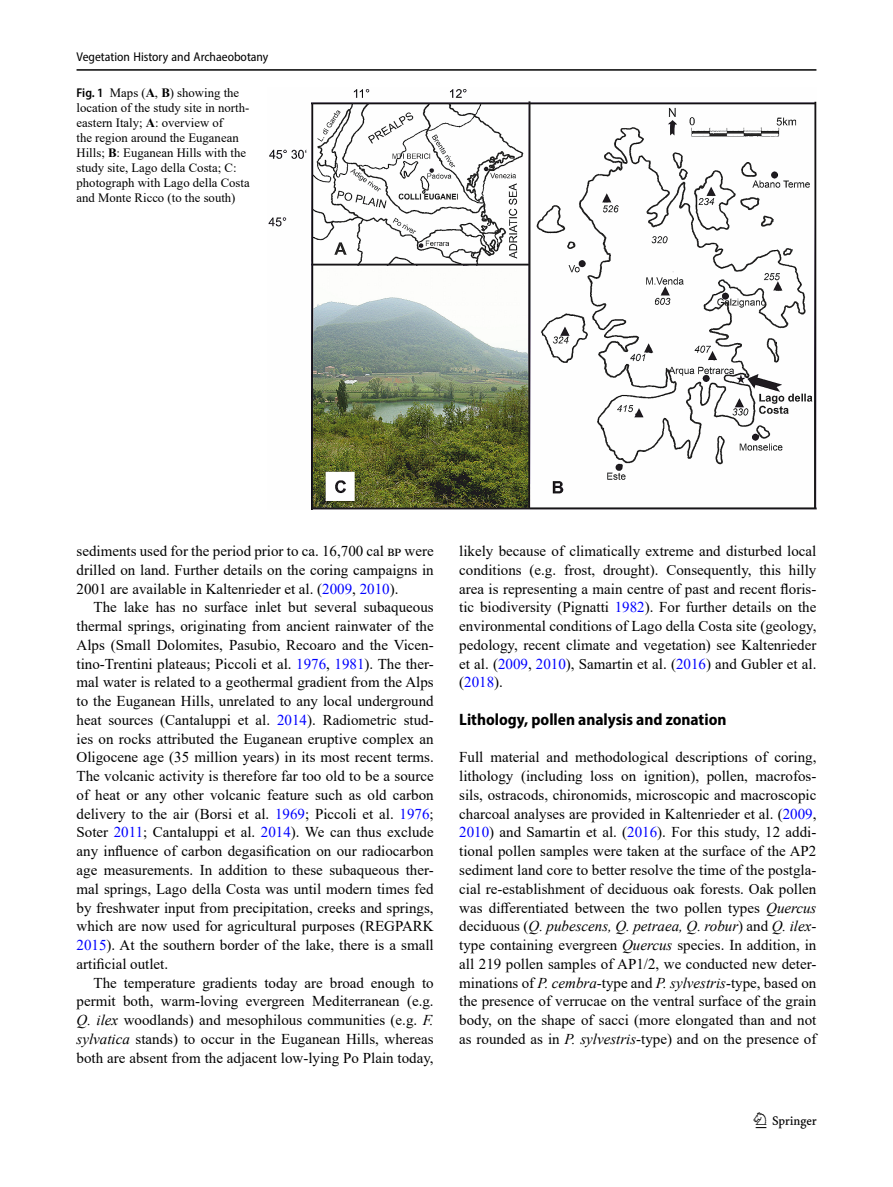
<style>
.page{position:relative;width:893px;height:1187px;background:#fff}
.page>*{position:absolute;margin:0;border:0;box-sizing:border-box;transform-origin:0 0}
.t1{font:22.5px "Springnew";color:#000}
.Head_2{font:700 semi-condensed 16.5px "Myriad Pro";color:#000}
.Body_Text_Indent{font:15px/18.8px "Times New Roman";color:#000;text-align:justify}
.Body_Text{font:15px/18.8px "Times New Roman";color:#000;text-align:justify}
.Figure_Caption_Side{font:12.75px/15px "Times New Roman";color:#000}
.t2{font:semi-condensed 12.75px "Myriad Pro";color:#000}
.s1{font-family:"Myriad Pro";font-weight:600;font-stretch:semi-condensed}
.s2{font-weight:700}
.s3{color:#00f}
.s4{font-style:italic}
</style>
<div class="page">
<hr style="left:77px;top:69px;width:739px;height:2px;background:#000">
<img style="left:268px;top:89px;width:548px;height:420px">
<p class="t2" style="left:77px;top:49px;width:193px">Vegetation History and Archaeobotany</p>
<p class="Figure_Caption_Side" style="left:77px;top:84px;width:175px"><span class="s1">Fig. 1</span> Maps (<span class="s2">A</span>, <span class="s2">B</span>) showing the location of the study site in north&shy;eastern Italy; <span class="s2">A</span>: overview of<br>the region around the Euganean<br>Hills; <span class="s2">B</span>: Euganean Hills with the study site, Lago della Costa; C: photograph with Lago della Costa and Monte Ricco (to the south)</p>
<p class="Body_Text" style="left:77px;top:541px;width:359px">sediments used for the period prior to ca. 16,700 cal bp were drilled on land. Further details on the coring campaigns in 2001 are available in Kaltenrieder et al. (<span class="s3">2009</span>, <span class="s3">2010</span>).</p>
<p class="Body_Text_Indent" style="left:77px;top:597px;width:359px;text-indent:17px">The lake has no surface inlet but several subaqueous thermal springs, originating from ancient rainwater of the Alps (Small Dolomites, Pasubio, Recoaro and the Vicen&shy;tino-Trentini plateaus; Piccoli et al. <span class="s3">1976</span>, <span class="s3">1981</span>). The ther&shy;mal water is related to a geothermal gradient from the Alps to the Euganean Hills, unrelated to any local underground heat sources (Cantaluppi et al. <span class="s3">2014</span>). Radiometric stud&shy;ies on rocks attributed the Euganean eruptive complex an Oligocene age (35 million years) in its most recent terms.<br>The volcanic activity is therefore far too old to be a source of heat or any other volcanic feature such as old carbon delivery to the air (Borsi et al. <span class="s3">1969</span>; Piccoli et al. <span class="s3">1976</span>; Soter <span class="s3">2011</span>; Cantaluppi et al. <span class="s3">2014</span>). We can thus exclude any influence of carbon degasification on our radiocarbon age measurements. In addition to these subaqueous ther&shy;mal springs, Lago della Costa was until modern times fed by freshwater input from precipitation, creeks and springs, which are now used for agricultural purposes (REGPARK <span class="s3">2015</span>). At the southern border of the lake, there is a small artificial outlet.</p>
<p class="Body_Text_Indent" style="left:77px;top:972px;width:359px;text-indent:17px">The temperature gradients today are broad enough to permit both, warm-loving evergreen Mediterranean (e.g.<br><span class="s4">Q. ilex</span> woodlands) and mesophilous communities (e.g. <span class="s4">F. sylvatica</span> stands) to occur in the Euganean Hills, whereas both are absent from the adjacent low-lying Po Plain today,</p>
<p class="Body_Text_Indent" style="left:459px;top:541px;width:359px">likely because of climatically extreme and disturbed local conditions (e.g. frost, drought). Consequently, this hilly area is representing a main centre of past and recent floris&shy;tic biodiversity (Pignatti <span class="s3">1982</span>). For further details on the environmental conditions of Lago della Costa site (geology, pedology, recent climate and vegetation) see Kaltenrieder et al. (<span class="s3">2009</span>, <span class="s3">2010</span>), Samartin et al. (<span class="s3">2016</span>) and Gubler et al. (<span class="s3">2018</span>).</p>
<p class="Head_2" style="left:459px;top:708px;width:269px">Lithology, pollen analysis and zonation</p>
<p class="Body_Text" style="left:459px;top:747px;width:359px">Full material and methodological descriptions of coring, lithology (including loss on ignition), pollen, macrofos&shy;sils, ostracods, chironomids, microscopic and macroscopic charcoal analyses are provided in Kaltenrieder et al. (<span class="s3">2009</span>, <span class="s3">2010</span>) and Samartin et al. (<span class="s3">2016</span>). For this study, 12 addi&shy;tional pollen samples were taken at the surface of the AP2 sediment land core to better resolve the time of the postgla&shy;cial re-establishment of deciduous oak forests. Oak pollen was differentiated between the two pollen types <span class="s4">Quercus </span>deciduous (<span class="s4">Q. pubescens, Q. petraea, Q. robur</span>) and <span class="s4">Q. ilex&shy;</span>type containing evergreen <span class="s4">Quercus</span> species. In addition, in all 219 pollen samples of AP1/2, we conducted new deter&shy;minations of <span class="s4">P. cembra</span>-type and <span class="s4">P. sylvestris-</span>type, based on the presence of verrucae on the ventral surface of the grain body, on the shape of sacci (more elongated than and not as rounded as in <span class="s4">P. sylvestris</span>-type) and on the presence of</p>
<h1 class="t1" style="left:756px;top:1107px;width:63px">1 3</h1>
</div>
